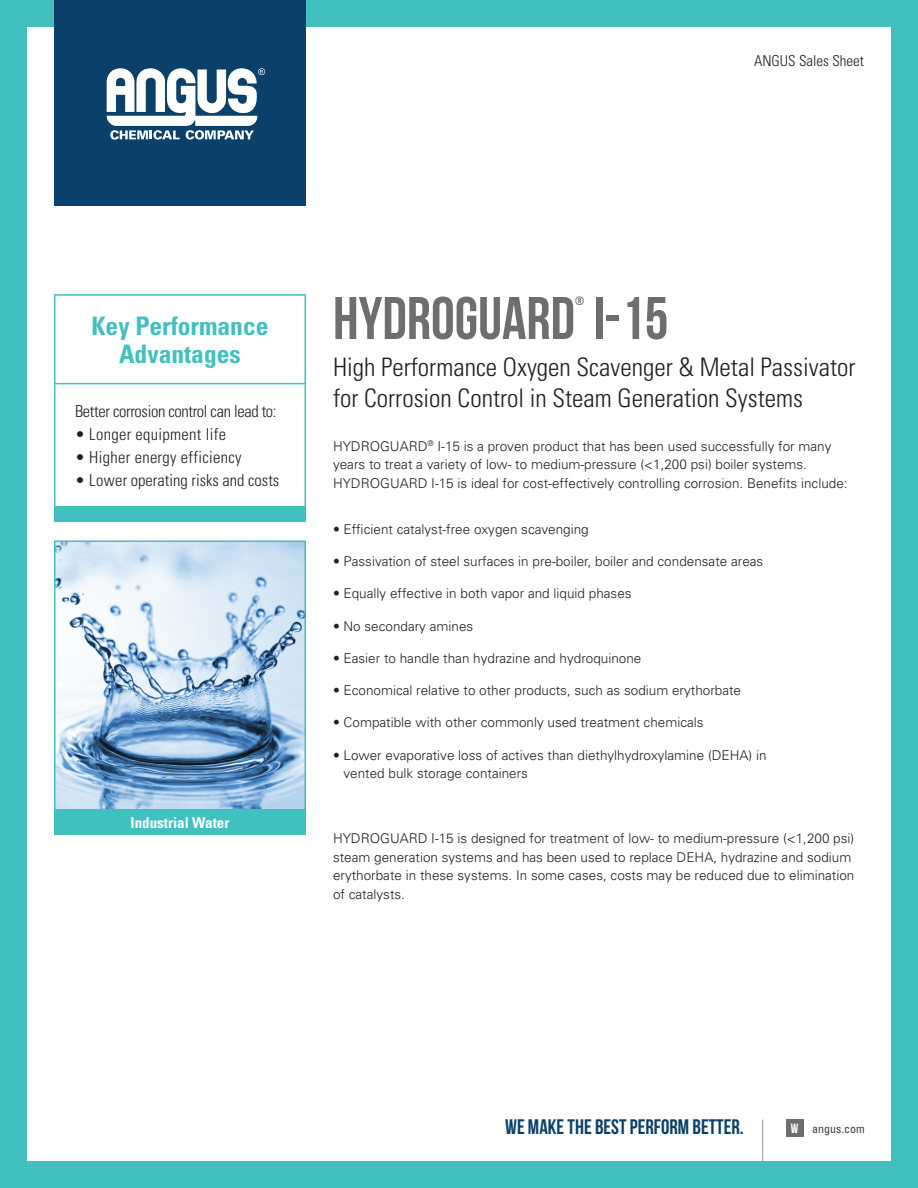
<style>
.page{position:relative;width:918px;height:1188px;background:#42c0bf}
.page>*{position:absolute;margin:0;border:0;box-sizing:border-box;transform-origin:0 0}
.t1{font:60px "Bebas Neue";color:#6d6e6d}
.t2{font:300 condensed 25.5px/30.6px "Univers";color:#231f20}
.t3{font:700 condensed 25.5px/28.5px "Univers";color:#42c0bf;text-align:center}
.t4{font:21px "Bebas Neue";color:#0b406a}
.t5{font:300 condensed 16.5px "Univers";letter-spacing:.02em;color:#231f20}
.t6{font:300 condensed 16.5px "Univers";letter-spacing:-.02em;color:#231f20}
.t7{font:300 condensed 16.5px "Univers";color:#231f20}
.t8{font:300 condensed 15px "Univers";color:#231f20}
.t9{font:700 condensed 15px "Univers";color:#fff}
.t10{font:300 13.5px/18.8px "Univers";color:#231f20}
.t11{font:12.3px "Bebas Neue";color:#6d6e6d}
.t12{font:condensed 12px "Univers";color:#3e3e3f}
.s1{font-family:"Bebas Neue";font-stretch:normal;font-size:13.5px;color:#fff}
</style>
<div class="page">
<div style="left:27px;top:27px;width:864px;height:1134px;background:#fff"></div>
<div style="left:54px;top:0;width:252px;height:206px;background:#0b406a"></div>
<svg style="left:107px;top:68px;width:158px;height:72px"></svg>
<div style="left:786px;top:1120px;width:18px;height:17px;background:#6d6e6d"></div>
<hr style="left:762px;top:1120px;width:1px;height:41px;background:#a0a0a0">
<div style="left:55px;top:507px;width:250px;height:14px;background:#42c0bf"></div>
<hr style="left:54px;top:294px;width:252px;height:2px;background:#42c0bf">
<hr style="left:54px;top:296px;width:2px;height:87px;background:#42c0bf">
<hr style="left:304px;top:296px;width:2px;height:87px;background:#42c0bf">
<hr style="left:54px;top:383px;width:252px;height:1px;background:#42c0bf">
<hr style="left:54px;top:384px;width:2px;height:122px;background:#42c0bf">
<hr style="left:304px;top:384px;width:2px;height:122px;background:#42c0bf">
<hr style="left:54px;top:506px;width:252px;height:1px;background:#42c0bf">
<svg style="left:54px;top:507px;width:1px;height:14px"></svg>
<svg style="left:305px;top:507px;width:1px;height:14px"></svg>
<hr style="left:54px;top:521px;width:252px;height:1px;background:#42c0bf">
<svg style="left:54px;top:540px;width:252px;height:269px;background:#acc8df"></svg>
<div style="left:54px;top:809px;width:252px;height:26px;background:#42c0bf"></div>
<p class="t8" style="left:754px;top:51px;width:111px">ANGUS Sales Sheet</p>
<h2 class="t3" style="left:91px;top:311px;width:179px">Key Performance<br>Advantages</h2>
<p class="t6" style="left:75px;top:401px;width:203px">Better corrosion control can lead to:</p>
<p class="t5" style="left:75px;top:424px;width:153px">• Longer equipment life</p>
<p class="t5" style="left:75px;top:448px;width:168px">• Higher energy efficiency</p>
<p class="t7" style="left:75px;top:471px;width:206px">• Lower operating risks and costs</p>
<p class="t9" style="left:131px;top:813px;width:100px">Industrial Water</p>
<p class="t11" style="left:575px;top:294px;width:11px">®</p>
<h1 class="t1" style="left:333px;top:285px;width:337px">HYDROGUARD I-15</h1>
<h2 class="t2" style="left:333px;top:352px;width:524px">High Performance Oxygen Scavenger &amp; Metal Passivator for Corrosion Control in Steam Generation Systems</h2>
<p class="t10" style="left:333px;top:436px;width:516px">HYDROGUARD<sup>®</sup> I-15 is a proven product that has been used successfully for many years to treat a variety of low- to medium-pressure (&lt;1,200 psi) boiler systems.<br>HYDROGUARD I-15 is ideal for cost-effectively controlling corrosion. Benefits include:</p>
<p class="t10" style="left:333px;top:519px;width:257px">• Efficient catalyst-free oxygen scavenging</p>
<p class="t10" style="left:333px;top:552px;width:432px">• Passivation of steel surfaces in pre-boiler, boiler and condensate areas</p>
<p class="t10" style="left:333px;top:584px;width:300px">• Equally effective in both vapor and liquid phases</p>
<p class="t10" style="left:333px;top:616px;width:142px">• No secondary amines</p>
<p class="t10" style="left:333px;top:648px;width:310px">• Easier to handle than hydrazine and hydroquinone</p>
<p class="t10" style="left:333px;top:681px;width:410px">• Economical relative to other products, such as sodium erythorbate</p>
<p class="t10" style="left:333px;top:713px;width:372px">• Compatible with other commonly used treatment chemicals</p>
<p class="t10" style="left:344px;top:745px;width:425px;text-indent:-11px">• Lower evaporative loss of actives than diethylhydroxylamine (DEHA) in vented bulk storage containers</p>
<p class="t10" style="left:333px;top:828px;width:523px">HYDROGUARD I-15 is designed for treatment of low- to medium-pressure (&lt;1,200 psi) steam generation systems and has been used to replace DEHA, hydrazine and sodium erythorbate in these systems. In some cases, costs may be reduced due to elimination of catalysts.</p>
<h3 class="t4" style="left:505px;top:1115px;width:240px">WE MAKE THE BEST PERFORM BETTER.</h3>
<p class="t12" style="left:791px;top:1121px;width:75px"><span class="s1">W</span> angus.com</p>
</div>
